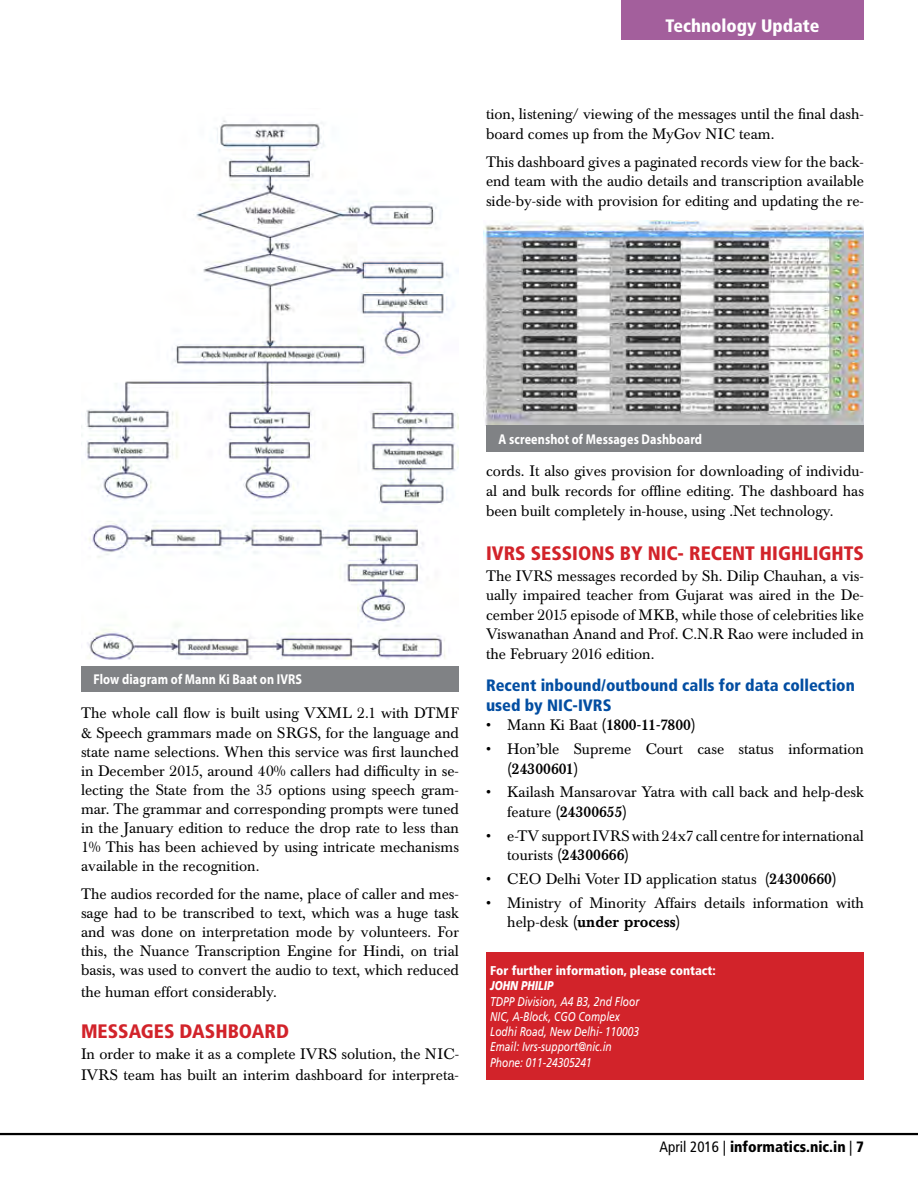
<style>
.page{position:relative;width:918px;height:1188px;background:#fff}
.page>*{position:absolute;margin:0;border:0;box-sizing:border-box;transform-origin:0 0}
.t1{font:900 condensed 19.5px "Frutiger";color:#d2232a}
.t2{font:900 condensed 18px "Frutiger";color:#fff}
.t3{font:900 condensed 16.5px/19.8px "Frutiger";color:#034ea2}
.t4{font:15px/19px "Baskerville BE";color:#000;text-align:justify}
.t5{font:500 15px "Baskerville BE";color:#000}
.t6{font:900 condensed 15px "Frutiger";color:#000}
.t7{font:700 14.25px "Myriad Pro";letter-spacing:.01em;color:#fff;scale:.85 1}
.t8{font:italic 12.75px/15.3px "Frutiger";color:#fff;scale:.8 1}
.t9{font:900 condensed 12.75px "Frutiger";color:#fff}
.t10{font:italic 900 12.75px "Frutiger";color:#fff;scale:.8 1}
.s1{font-weight:400}
.s2{font-weight:500}
</style>
<div class="page">
<div style="left:621px;top:0;width:243px;height:40px;background:#a35f9c"></div>
<hr style="left:0;top:1133px;width:918px;height:2px;background:#000">
<div style="left:486px;top:952px;width:378px;height:128px;background:#d2232a"></div>
<img style="left:483px;top:221px;width:381px;height:204px">
<div style="left:486px;top:425px;width:378px;height:27px;background:#808285"></div>
<div style="left:81px;top:665px;width:378px;height:27px;background:#808285"></div>
<img style="left:81px;top:120px;width:378px;height:540px">
<p class="t2" style="left:665px;top:15px;width:156px">Technology Update</p>
<p class="t4" style="left:486px;top:105px;width:380px;line-height:19.5px">tion, listening/ viewing of the messages until the final dash&shy;board comes up from the MyGov NIC team.</p>
<p class="t4" style="left:486px;top:152px;width:380px;line-height:19.5px">This dashboard gives a paginated records view for the back&shy;end team with the audio details and transcription available side-by-side with provision for editing and updating the re-</p>
<p class="t7" style="left:94px;top:670px;width:247px">Flow diagram of Mann Ki Baat on IVRS</p>
<p class="t4" style="left:81px;top:704px;width:380px">The whole call flow is built using VXML 2.1 with DTMF &amp; Speech grammars made on SRGS, for the language and state name selections. When this service was first launched in December 2015, around 40% callers had difficulty in se&shy;lecting the State from the 35 options using speech gram&shy;mar. The grammar and corresponding prompts were tuned in the January edition to reduce the drop rate to less than 1% This has been achieved by using intricate mechanisms available in the recognition.</p>
<p class="t4" style="left:81px;top:885px;width:380px">The audios recorded for the name, place of caller and mes&shy;sage had to be transcribed to text, which was a huge task and was done on interpretation mode by volunteers. For this, the Nuance Transcription Engine for Hindi, on trial basis, was used to convert the audio to text, which reduced</p>
<p class="t4" style="left:81px;top:982px;width:197px">the human effort considerably.</p>
<h1 class="t1" style="left:81px;top:1020px;width:210px">MESSAGES DASHBOARD</h1>
<p class="t4" style="left:81px;top:1044px;width:380px;line-height:20.5px">In order to make it as a complete IVRS solution, the NIC-<br>IVRS team has built an interim dashboard for interpreta-</p>
<p class="t7" style="left:499px;top:430px;width:241px">A screenshot of Messages Dashboard</p>
<p class="t4" style="left:486px;top:461px;width:379px;line-height:19.8px">cords. It also gives provision for downloading of individu&shy;al and bulk records for offline editing. The dashboard has been built completely in-house, using .Net technology.</p>
<h1 class="t1" style="left:486px;top:542px;width:379px">IVRS SESSIONS BY NIC- RECENT HIGHLIGHTS</h1>
<p class="t4" style="left:486px;top:566px;width:379px;line-height:19.5px">The IVRS messages recorded by Sh. Dilip Chauhan, a vis&shy;ually impaired teacher from Gujarat was aired in the De&shy;cember 2015 episode of MKB, while those of celebrities like Viswanathan Anand and Prof. C.N.R Rao were included in the February 2016 edition.</p>
<p class="t3" style="left:486px;top:675px;width:370px">Recent inbound/outbound calls for data collection used by NIC-IVRS</p>
<p class="t5" style="left:486px;top:716px;width:211px"><span class="s1">• Mann Ki Baat</span> (1800-11-7800)</p>
<p class="t4" style="left:486px;top:740px;width:379px">• Hon’ble Supreme Court case status information</p>
<p class="t5" style="left:507px;top:760px;width:73px">(24300601)</p>
<p class="t4" style="left:507px;top:783px;width:358px;line-height:19.5px;text-indent:-21px">• Kailash Mansarovar Yatra with call back and help-desk feature <span class="s2">(24300655)</span></p>
<p class="t4" style="left:507px;top:826px;width:358px;line-height:19.5px;text-indent:-21px">• e-TV support IVRS with 24x7 call centre for international tourists <span class="s2">(24300666)</span></p>
<p class="t4" style="left:486px;top:870px;width:352px">• CEO Delhi Voter ID application status <span class="s2">(24300660)</span></p>
<p class="t4" style="left:507px;top:893px;width:358px;line-height:19.5px;text-indent:-21px">• Ministry of Minority Affairs details information with help-desk <span class="s2">(under process)</span></p>
<p class="t9" style="left:490px;top:963px;width:227px">For further information, please contact:</p>
<p class="t10" style="left:490px;top:978px;width:80px">JOHN PHILIP</p>
<p class="t8" style="left:490px;top:993px;width:188px">TDPP Division, A4 B3, 2nd Floor<br>NIC, A-Block, CGO Complex<br>Lodhi Road, New Delhi- 110003<br>Email: Ivrs-support@nic.in<br>Phone: 011-24305241</p>
<p class="t6" style="left:660px;top:1137px;width:206px"><span class="s1">April 2016 |</span> informatics.nic.in <span class="s1">|</span> 7</p>
</div>
